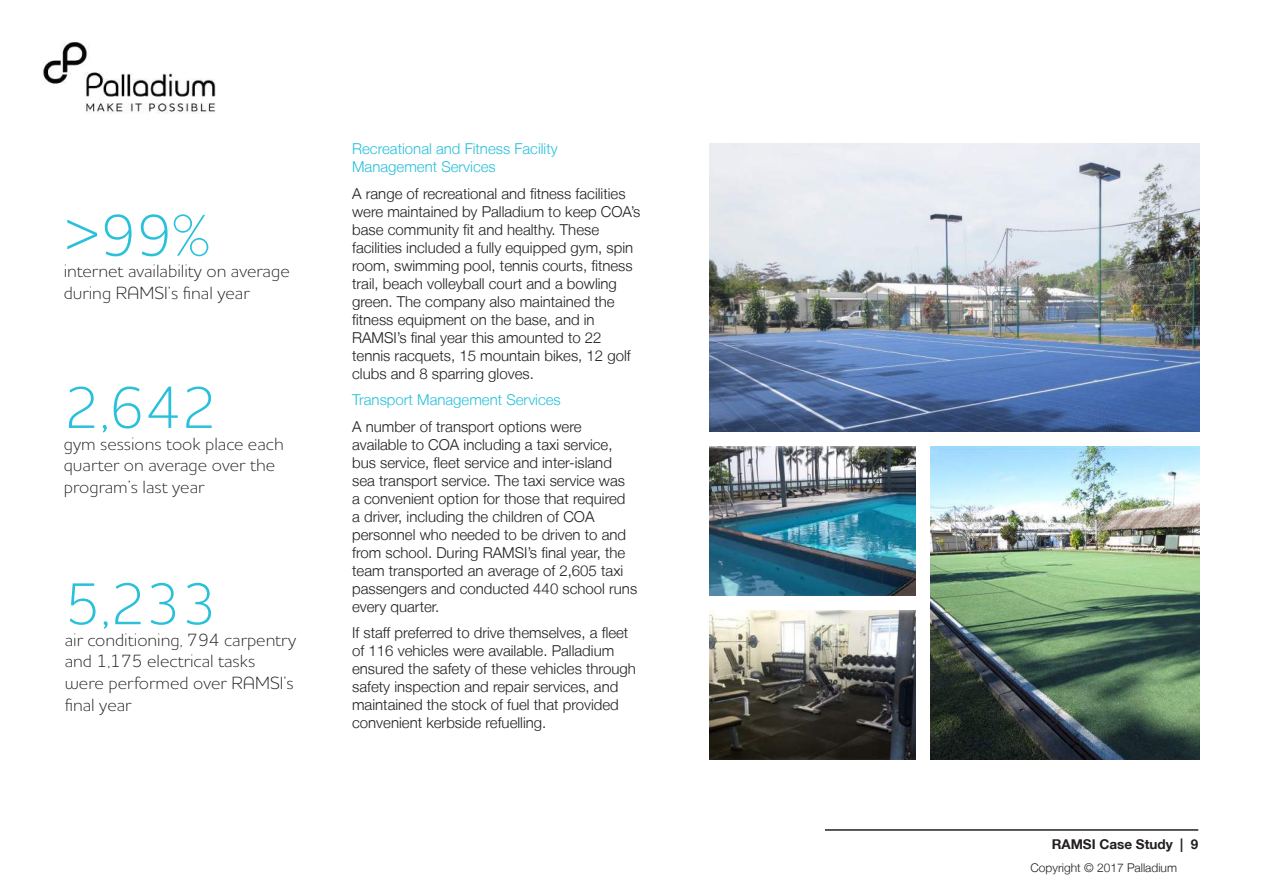
<style>
.page{position:relative;width:1263px;height:893px;background:#fff}
.page>*{position:absolute;margin:0;border:0;box-sizing:border-box;transform-origin:0 0}
.t1{font:300 60px "Houschka Alt Pro";color:#29c0da}
.t2{font:300 18px/21.6px "Houschka Alt Pro";color:#231f20}
.t3{font:300 15px/18px "Helvetica Neue LT";color:#231f20}
.t4{font:300 15px/18px "Helvetica Neue LT";color:#29c0da}
.t5{font:700 13.5px "Helvetica Neue LT";color:#231f20}
.t6{font:300 12px "Helvetica Neue LT";color:#231f20}
</style>
<div class="page">
<img style="left:709px;top:144px;width:490px;height:288px">
<img style="left:709px;top:610px;width:206px;height:149px">
<img style="left:930px;top:446px;width:269px;height:313px">
<img style="left:709px;top:446px;width:206px;height:149px">
<hr style="left:825px;top:829px;width:373px;height:2px;background:#231f20">
<img style="left:43px;top:43px;width:172px;height:70px">
<h1 class="t1" style="left:64px;top:197px;width:148px">&gt;99%</h1>
<p class="t2" style="left:64px;top:260px;width:227px">internet availability on average during RAMSI’s final year</p>
<h1 class="t1" style="left:64px;top:369px;width:155px">2,642</h1>
<p class="t2" style="left:64px;top:432px;width:222px">gym sessions took place each quarter on average over the program’s last year</p>
<h1 class="t1" style="left:65px;top:566px;width:155px">5,233</h1>
<p class="t2" style="left:65px;top:628px;width:233px">air conditioning, 794 carpentry and 1,175 electrical tasks were performed over RAMSI’s final year</p>
<p class="t4" style="left:352px;top:140px;width:207px">Recreational and Fitness Facility<br>Management Services</p>
<p class="t3" style="left:352px;top:184px;width:290px">A range of recreational and fitness facilities were maintained by Palladium to keep COA’s base community fit and healthy. These facilities included a fully equipped gym, spin room, swimming pool, tennis courts, fitness trail, beach volleyball court and a bowling green. The company also maintained the fitness equipment on the base, and in RAMSI’s final year this amounted to 22 tennis racquets, 15 mountain bikes, 12 golf clubs and 8 sparring gloves.</p>
<p class="t4" style="left:352px;top:391px;width:210px">Transport Management Services</p>
<p class="t3" style="left:352px;top:417px;width:287px">A number of transport options were available to COA including a taxi service, bus service, fleet service and inter-island sea transport service. The taxi service was<br>a convenient option for those that required<br>a driver, including the children of COA personnel who needed to be driven to and from school. During RAMSI’s final year, the team transported an average of 2,605 taxi passengers and conducted 440 school runs every quarter.</p>
<p class="t3" style="left:352px;top:624px;width:285px">If staff preferred to drive themselves, a fleet of 116 vehicles were available. Palladium ensured the safety of these vehicles through safety inspection and repair services, and maintained the stock of fuel that provided convenient kerbside refuelling.</p>
<p class="t5" style="left:1052px;top:836px;width:148px">RAMSI Case Study | 9</p>
<p class="t6" style="left:1030px;top:861px;width:148px">Copyright © 2017 Palladium</p>
</div>
